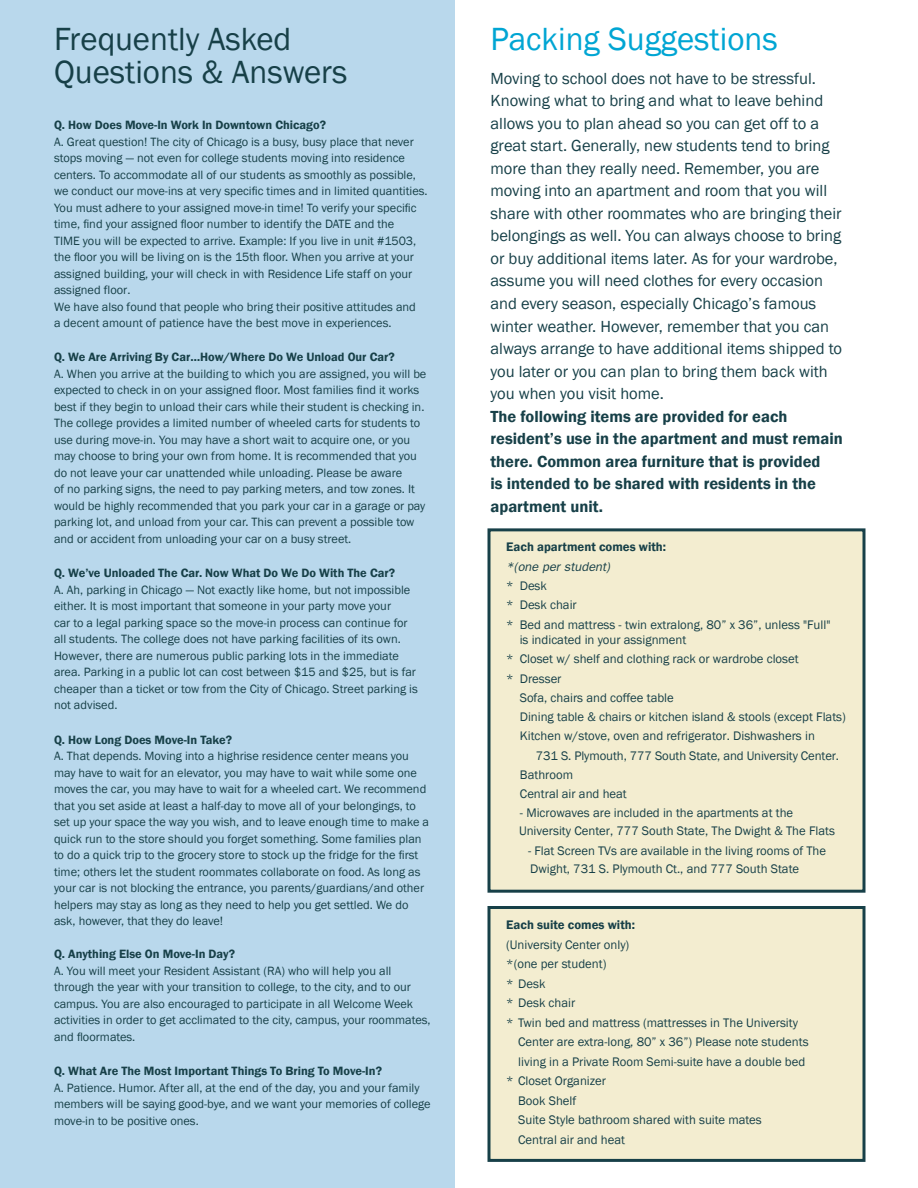
<style>
.page{position:relative;width:918px;height:1188px;background:#fff}
.page>*{position:absolute;margin:0;border:0;box-sizing:border-box;transform-origin:0 0}
.t1{font:33px/33px "Franklin Gothic";color:#174048}
.t2{font:33px "Franklin Gothic";color:#00a5d3}
.t3{font:16.5px/22.5px "Franklin Gothic";color:#174048}
.t4{font:600 16.5px/22.5px "Franklin Gothic";color:#174048}
.t5{font:12.75px/19.4px "Franklin Gothic";color:#174048}
.t6{font:600 12.75px "Franklin Gothic";color:#174048}
.t7{font:12.75px "Franklin Gothic";color:#174048}
.t8{font:italic 12.75px "Franklin Gothic";color:#174048}
.t9{font:12.3px/16.5px "Franklin Gothic";color:#174048}
.t10{font:600 12.3px "Franklin Gothic";color:#174048}
.s1{font-style:inherit}
</style>
<div class="page">
<div style="left:488px;top:528px;width:378px;height:365px;background:#f3edd0;border:3px solid #174048"></div>
<div style="left:488px;top:906px;width:378px;height:256px;background:#f3edd0;border:3px solid #174048"></div>
<div style="left:0;top:0;width:454px;height:1188px;background:#b9d8ec"></div>
<h1 class="t1" style="left:54px;top:24px;width:295px">Frequently Asked<br>Questions &amp; Answers</h1>
<h1 class="t2" style="left:490px;top:19px;width:289px">Packing Suggestions</h1>
<p class="t3" style="left:490px;top:68px;width:353px">Moving to school does not have to be stressful.<br>Knowing what to bring and what to leave behind allows you to plan ahead so you can get off to a great start. Generally, new students tend to bring more than they really need. Remember, you are moving into an apartment and room that you will share with other roommates who are bringing their belongings as well. You can always choose to bring or buy additional items later. As for your wardrobe, assume you will need clothes for every occasion and every season, especially Chicago’s famous winter weather. However, remember that you can always arrange to have additional items shipped to you later or you can plan to bring them back with you when you visit home.</p>
<h2 class="t4" style="left:490px;top:405px;width:354px">The following items are provided for each resident’s use in the apartment and must remain there. Common area furniture that is provided<br>is intended to be shared with residents in the apartment unit.</h2>
<p class="t10" style="left:54px;top:117px;width:273px">Q. How Does Move-In Work In Downtown Chicago?</p>
<p class="t9" style="left:54px;top:133px;width:375px">A. Great question! The city of Chicago is a busy, busy place that never stops moving — not even for college students moving into residence centers. To accommodate all of our students as smoothly as possible, we conduct our move-ins at very specific times and in limited quantities.<br>You must adhere to your assigned move-in time! To verify your specific time, find your assigned floor number to identify the DATE and the<br>TIME you will be expected to arrive. Example: If you live in unit #1503, the floor you will be living on is the 15th floor. When you arrive at your assigned building, your will check in with Residence Life staff on your assigned floor.<br>We have also found that people who bring their positive attitudes and<br>a decent amount of patience have the best move in experiences.</p>
<p class="t10" style="left:54px;top:350px;width:342px">Q. We Are Arriving By Car…How/Where Do We Unload Our Car?</p>
<p class="t9" style="left:54px;top:366px;width:374px">A. When you arrive at the building to which you are assigned, you will be expected to check in on your assigned floor. Most families find it works best if they begin to unload their cars while their student is checking in.<br>The college provides a limited number of wheeled carts for students to use during move-in. You may have a short wait to acquire one, or you may choose to bring your own from home. It is recommended that you do not leave your car unattended while unloading. Please be aware<br>of no parking signs, the need to pay parking meters, and tow zones. It would be highly recommended that you park your car in a garage or pay parking lot, and unload from your car. This can prevent a possible tow and or accident from unloading your car on a busy street.</p>
<p class="t10" style="left:54px;top:566px;width:343px">Q. We’ve Unloaded The Car. Now What Do We Do With The Car?</p>
<p class="t9" style="left:54px;top:582px;width:365px">A. Ah, parking in Chicago — Not exactly like home, but not impossible either. It is most important that someone in your party move your<br>car to a legal parking space so the move-in process can continue for all students. The college does not have parking facilities of its own.<br>However, there are numerous public parking lots in the immediate area. Parking in a public lot can cost between $15 and $25, but is far cheaper than a ticket or tow from the City of Chicago. Street parking is not advised.</p>
<p class="t10" style="left:54px;top:732px;width:180px">Q. How Long Does Move-In Take?</p>
<p class="t9" style="left:54px;top:748px;width:377px">A. That depends. Moving into a highrise residence center means you may have to wait for an elevator, you may have to wait while some one moves the car, you may have to wait for a wheeled cart. We recommend that you set aside at least a half-day to move all of your belongings, to set up your space the way you wish, and to leave enough time to make a quick run to the store should you forget something. Some families plan to do a quick trip to the grocery store to stock up the fridge for the first time; others let the student roommates collaborate on food. As long as your car is not blocking the entrance, you parents/guardians/and other helpers may stay as long as they need to help you get settled. We do ask, however, that they do leave!</p>
<p class="t10" style="left:54px;top:947px;width:182px">Q. Anything Else On Move-In Day?</p>
<p class="t9" style="left:54px;top:963px;width:378px">A. You will meet your Resident Assistant (RA) who will help you all through the year with your transition to college, to the city, and to our campus. You are also encouraged to participate in all Welcome Week activities in order to get acclimated to the city, campus, your roommates, and floormates.</p>
<p class="t10" style="left:54px;top:1064px;width:330px">Q. What Are The Most Important Things To Bring To Move-In?</p>
<p class="t9" style="left:54px;top:1080px;width:378px">A. Patience. Humor. After all, at the end of the day, you and your family members will be saying good-bye, and we want your memories of college move-in to be positive ones.</p>
<p class="t6" style="left:506px;top:539px;width:161px">Each apartment comes with:</p>
<p class="t8" style="left:506px;top:559px;width:105px">*(one per student)</p>
<p class="t5" style="left:506px;top:576px;width:326px">* Desk<br>* Desk chair<br>* Bed and mattress <span class="s1">-</span> twin extralong, 80” x 36”<span class="s1">, unless "Full"</span></p>
<p class="t7" style="left:520px;top:632px;width:168px">is indicated in your assignment</p>
<p class="t5" style="left:506px;top:650px;width:294px">* Closet w/ shelf and clothing rack or wardrobe closet</p>
<p class="t5" style="left:506px;top:669px;width:57px">* Dresser</p>
<p class="t5" style="left:520px;top:688px;width:156px">Sofa, chairs and coffee table</p>
<p class="t5" style="left:520px;top:708px;width:328px">Dining table &amp; chairs or kitchen island &amp; stools (except Flats)</p>
<p class="t5" style="left:520px;top:727px;width:297px">Kitchen w/stove, oven and refrigerator. Dishwasher<span class="s1">s</span> in</p>
<p class="t5" style="left:536px;top:746px;width:305px">731 S. Plymouth, 777 South State, and University Center.</p>
<p class="t5" style="left:520px;top:765px;width:55px">Bathroom</p>
<p class="t5" style="left:520px;top:784px;width:108px">Central air and heat</p>
<p class="t5" style="left:519px;top:804px;width:318px;line-height:18.1px">- Microwaves are included in the apartments <span class="s1">at</span> the<br>University Center, <span class="s1">777 South State</span>, The Dwight &amp; The Flats</p>
<p class="t5" style="left:528px;top:841px;width:299px;line-height:18.9px">- Flat Screen TVs are available in the living rooms of The<br>Dwight, 731 S. Plymouth Ct., and 777 South State</p>
<p class="t6" style="left:506px;top:917px;width:130px">Each suite comes with:</p>
<p class="t5" style="left:506px;top:935px;width:125px">(University Center only)</p>
<p class="t5" style="left:506px;top:955px;width:102px">*(one per student)</p>
<p class="t5" style="left:506px;top:974px;width:41px">* Desk</p>
<p class="t5" style="left:506px;top:994px;width:71px">* Desk chair</p>
<p class="t5" style="left:506px;top:1013px;width:293px">* Twin bed and mattress (mattresses in The University</p>
<p class="t5" style="left:518px;top:1033px;width:292px">Center are extra-long, 80” x 36”) Please note students</p>
<p class="t5" style="left:518px;top:1052px;width:289px">living in a Private Room Semi-suite have a double bed</p>
<p class="t5" style="left:506px;top:1072px;width:101px">* Closet Organizer</p>
<p class="t5" style="left:518px;top:1091px;width:60px">Book Shelf</p>
<p class="t5" style="left:518px;top:1111px;width:245px">Suite Style bathroom shared with suite mates</p>
<p class="t5" style="left:518px;top:1130px;width:108px">Central air and heat</p>
</div>
